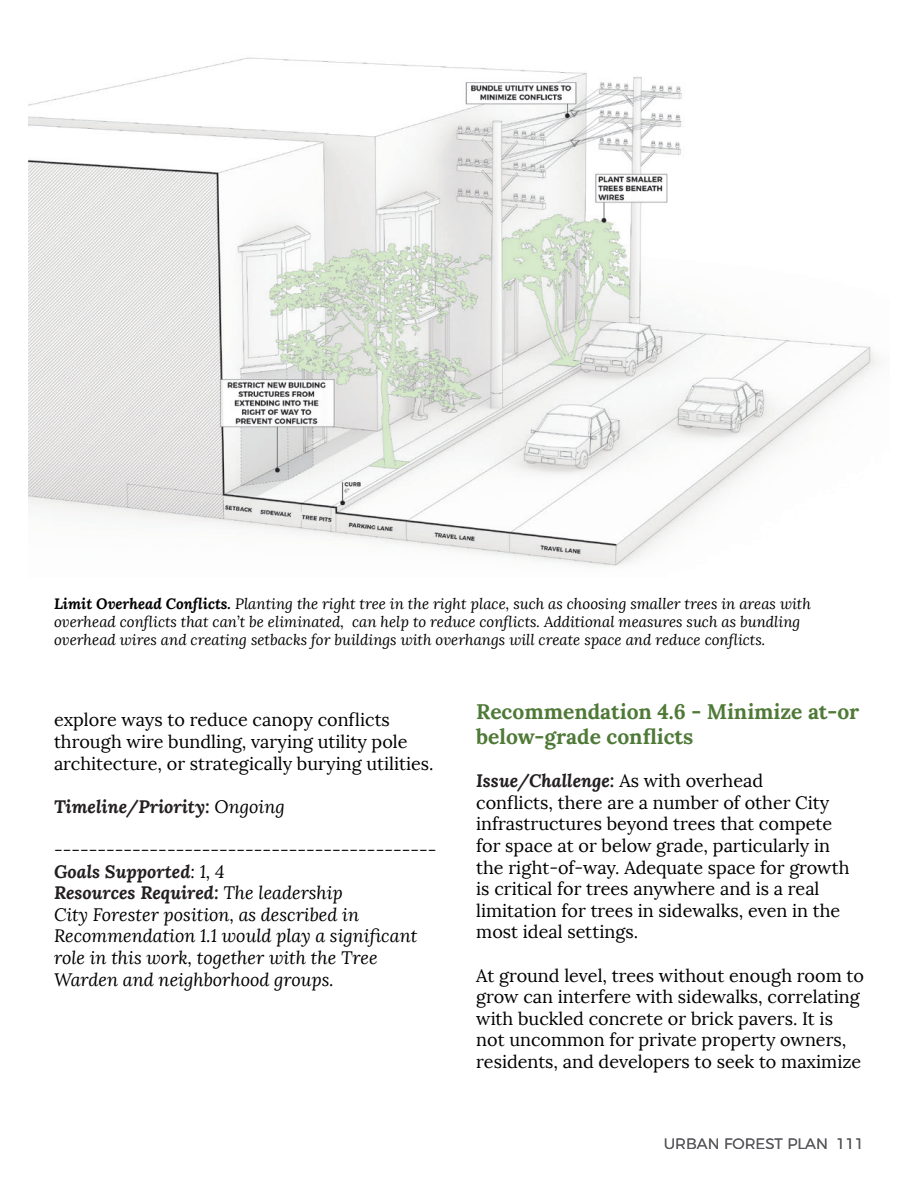
<style>
.page{position:relative;width:918px;height:1188px;background:#fff}
.page>*{position:absolute;margin:0;border:0;box-sizing:border-box;transform-origin:0 0}
.t1{font:700 21px/25.2px "Lora";color:#4f7937}
.t2{font:18px/21.6px "Lora";color:#000}
.t3{font:italic 18px/21.6px "Lora";color:#000}
.t4{font:italic 700 18px "Lora";color:#231f20}
.t5{font:italic 15px/18px "Lora";color:#000}
.t6{font:300 15px "Montserrat";color:#57585b}
.s1{font-weight:700}
.s2{font-weight:400;color:#000}
.s3{font-weight:700;color:#231f20}
.s4{font-weight:700;font-style:italic;color:#231f20}
</style>
<div class="page">
<img style="left:28px;top:57px;width:850px;height:510px">
<p class="t5" style="left:54px;top:595px;width:758px"><span class="s1">Limit Overhead Conflicts.</span> Planting the right tree in the right place, such as choosing smaller trees in areas with overhead conflicts that can’t be eliminated, can help to reduce conflicts. Additional measures such as bundling overhead wires and creating setbacks for buildings with overhangs will create space and reduce conflicts.</p>
<p class="t2" style="left:54px;top:709px;width:381px">explore ways to reduce canopy conflicts through wire bundling, varying utility pole architecture, or strategically burying utilities.</p>
<p class="t4" style="left:54px;top:794px;width:232px">Timeline/Priority: <span class="s2">Ongoing</span></p>
<p class="t3" style="left:54px;top:839px;width:384px">--------------------------------------------</p>
<p class="t4" style="left:54px;top:859px;width:172px">Goals Supported<span class="s2">: 1, 4</span></p>
<p class="t3" style="left:54px;top:882px;width:365px"><span class="s3">Resources Required:</span> The leadership<br>City Forester position, as described in Recommendation 1.1 would play a significant role in this work, together with the Tree Warden and neighborhood groups.</p>
<p class="t1" style="left:476px;top:699px;width:385px">Recommendation 4.6 - Minimize at-or below-grade conflicts</p>
<p class="t2" style="left:476px;top:770px;width:375px"><span class="s4">Issue/Challenge:</span> As with overhead<br>conflicts, there are a number of other City infrastructures beyond trees that compete for space at or below grade, particularly in the right-of-way. Adequate space for growth is critical for trees anywhere and is a real limitation for trees in sidewalks, even in the most ideal settings.</p>
<p class="t2" style="left:476px;top:965px;width:389px">At ground level, trees without enough room to grow can interfere with sidewalks, correlating with buckled concrete or brick pavers. It is not uncommon for private property owners, residents, and developers to seek to maximize</p>
<p class="t6" style="left:664px;top:1131px;width:202px">URBAN FOREST PLAN 111</p>
</div>
